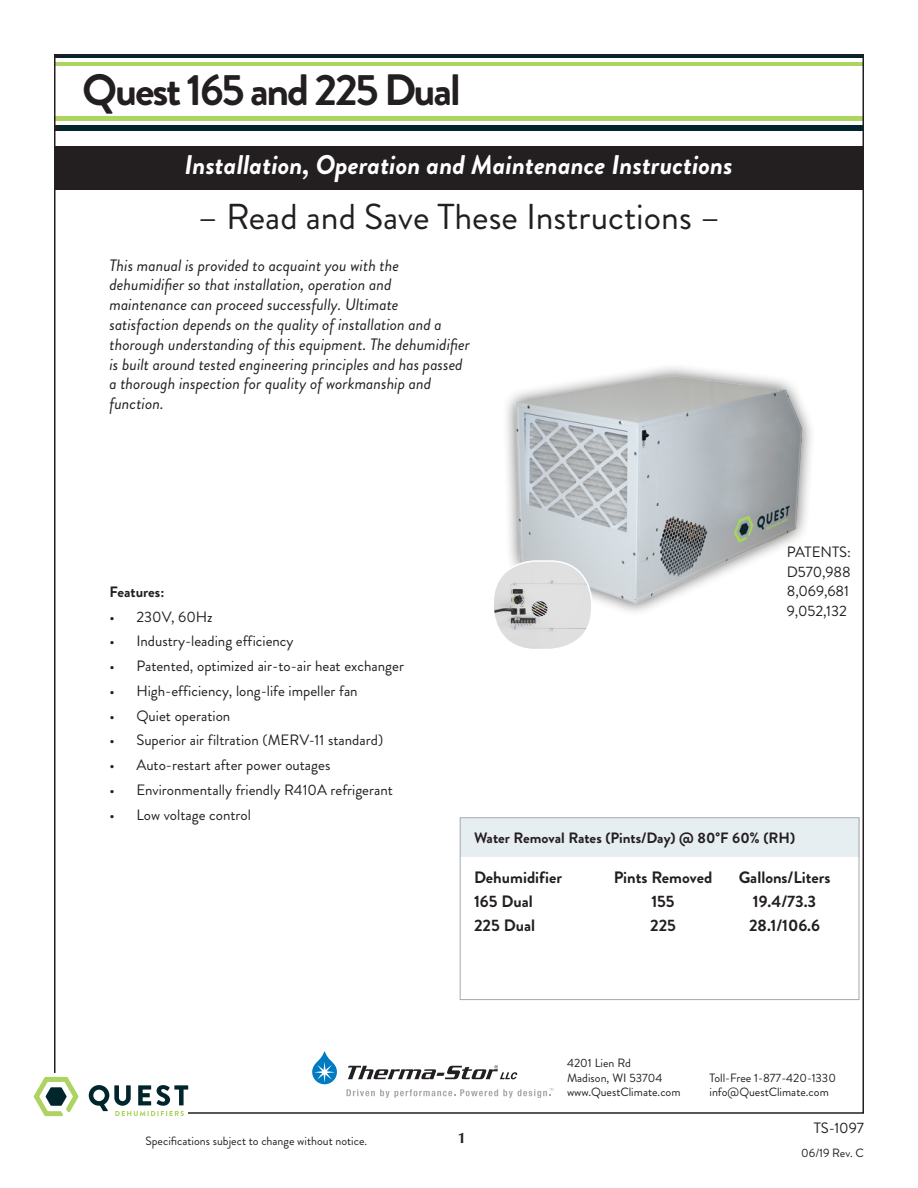
<style>
.page{position:relative;width:918px;height:1188px;background:#fff}
.page>*{position:absolute;margin:0;border:0;box-sizing:border-box;transform-origin:0 0}
.t1{font:700 43.95px "Brandon Grotesque";letter-spacing:-.05em;color:#231f20}
.t2{font:700 43.95px "Optima";letter-spacing:-.05em;color:#231f20}
.t3{font:36px "Brandon Grotesque";color:#231f20}
.t4{font:italic 700 27px "Brandon Grotesque";color:#fff}
.t5{font:700 27px "Optima";color:#fff}
.t6{font:italic 16.5px/19.8px "Brandon Grotesque";color:#231f20}
.t7{font:700 16.5px "Brandon Grotesque";color:#231f20}
.body{font:15px/19.5px "Brandon Grotesque";color:#231f20}
.t8{font:700 15px "Brandon Grotesque";color:#231f20}
.Bold_14_pt_subheads{font:15px "Brandon Grotesque";color:#231f20}
.t9{font:700 15px "Optima";color:#231f20}
.body_text{font:12px "Brandon Grotesque";color:#231f20}
.Bold_14_pt_subheads-2{font:12px "Brandon Grotesque";color:#231f20}
</style>
<div class="page">
<div style="left:59px;top:54px;width:805px;height:76px;background:#00262c"></div>
<div style="left:55px;top:58px;width:809px;height:67px;background:#fff"></div>
<hr style="left:54px;top:62px;width:810px;height:4px;background:#add461">
<hr style="left:54px;top:117px;width:810px;height:4px;background:#add461">
<div style="left:54px;top:146px;width:809px;height:44px;background:#231f20"></div>
<svg style="left:312px;top:1051px;width:25px;height:33px"></svg>
<svg style="left:348px;top:1065px;width:169px;height:14px"></svg>
<svg style="left:346px;top:1088px;width:208px;height:10px"></svg>
<div style="left:460px;top:818px;width:399px;height:38px;background:#e6eef2"></div>
<div style="left:460px;top:817px;width:399px;height:183px;border:1px solid #a8a9ad"></div>
<svg style="left:34px;top:1077px;width:45px;height:39px"></svg>
<svg style="left:89px;top:1085px;width:99px;height:31px"></svg>
<div style="left:502px;top:363px;width:314px;height:254px;background:#231f20;opacity:.75"></div>
<img style="left:515px;top:363px;width:293px;height:251px">
<img style="left:495px;top:561px;width:97px;height:86px">
<div style="left:492px;top:560px;width:101px;height:90px;border:2px solid #fff;border-radius:42px"></div>
<p class="t1" style="left:82px;top:57px;width:245px">Q st 215 Dual</p>
<p class="t2" style="left:116px;top:62px;width:148px">uest Dry</p>
<p class="t1" style="left:187px;top:59px;width:276px">16 and 225 Dual</p>
<p class="t4" style="left:185px;top:146px;width:550px">Installation, Operation and Maintenance Instructions</p>
<p class="t5" style="left:146px;top:152px;width:305px">Installation, Operation an</p>
<p class="t5" style="left:496px;top:152px;width:278px">aintenance Instructions</p>
<p class="t3" style="left:197px;top:192px;width:525px">– Read and Save These Instructions –</p>
<p class="t6" style="left:110px;top:255px;width:362px">This manual is provided to acquaint you with the dehumidifier so that installation, operation and maintenance can proceed successfully. Ultimate satisfaction depends on the quality of installation and a thorough understanding of this equipment. The dehumidifier is built around tested engineering principles and has passed a thorough inspection for quality of workmanship and function.</p>
<p class="t8" style="left:110px;top:581px;width:56px">Features:</p>
<p class="body" style="left:110px;top:607px;width:105px">• 230V, 60Hz</p>
<p class="body" style="left:110px;top:632px;width:186px">• Industry-leading efficiency</p>
<p class="body" style="left:110px;top:656px;width:296px">• Patented, optimized air-to-air heat exchanger</p>
<p class="body" style="left:110px;top:681px;width:250px">• High-efficiency, long-life impeller fan</p>
<p class="body" style="left:110px;top:706px;width:122px">• Quiet operation</p>
<p class="body" style="left:110px;top:731px;width:275px">• Superior air filtration (MERV-11 standard)</p>
<p class="body" style="left:110px;top:755px;width:222px">• Auto-restart after power outages</p>
<p class="body" style="left:110px;top:780px;width:285px">• Environmentally friendly R410A refrigerant</p>
<p class="body" style="left:110px;top:805px;width:143px">• Low voltage control</p>
<p class="body" style="left:787px;top:543px;width:66px">PATENTS:<br>D570,988<br>8,069,681<br>9,052,132</p>
<p class="t8" style="left:474px;top:827px;width:323px">Water Removal Rates (Pints/Day) @ 80°F 60% (RH)</p>
<p class="t7" style="left:474px;top:866px;width:90px">Dehumidifier</p>
<p class="t7" style="left:614px;top:866px;width:100px">Pints Removed</p>
<p class="t7" style="left:739px;top:866px;width:93px">Gallons/Liters</p>
<p class="t7" style="left:474px;top:890px;width:60px">165 Dual</p>
<p class="t7" style="left:651px;top:890px;width:25px">155</p>
<p class="t7" style="left:753px;top:890px;width:65px">19.4/73.3</p>
<p class="t7" style="left:474px;top:914px;width:63px">225 Dual</p>
<p class="t7" style="left:650px;top:914px;width:27px">225</p>
<p class="t7" style="left:749px;top:914px;width:72px">28.1/106.6</p>
<p class="body_text" style="left:146px;top:1132px;width:223px">Specifications subject to change without notice.</p>
<p class="t9" style="left:458px;top:1129px;width:10px">1</p>
<p class="body_text" style="left:567px;top:1055px;width:65px">4201 Lien Rd</p>
<p class="body_text" style="left:567px;top:1069px;width:97px">Madison, WI 53704</p>
<p class="body_text" style="left:710px;top:1069px;width:128px">Toll-Free 1-877-420-1330</p>
<p class="body_text" style="left:567px;top:1084px;width:115px">www.QuestClimate.com</p>
<p class="body_text" style="left:710px;top:1084px;width:121px">info@QuestClimate.com</p>
<p class="Bold_14_pt_subheads" style="left:814px;top:1118px;width:52px">TS-1097</p>
<p class="Bold_14_pt_subheads-2" style="left:801px;top:1145px;width:64px">06/19 Rev. C</p>
</div>
